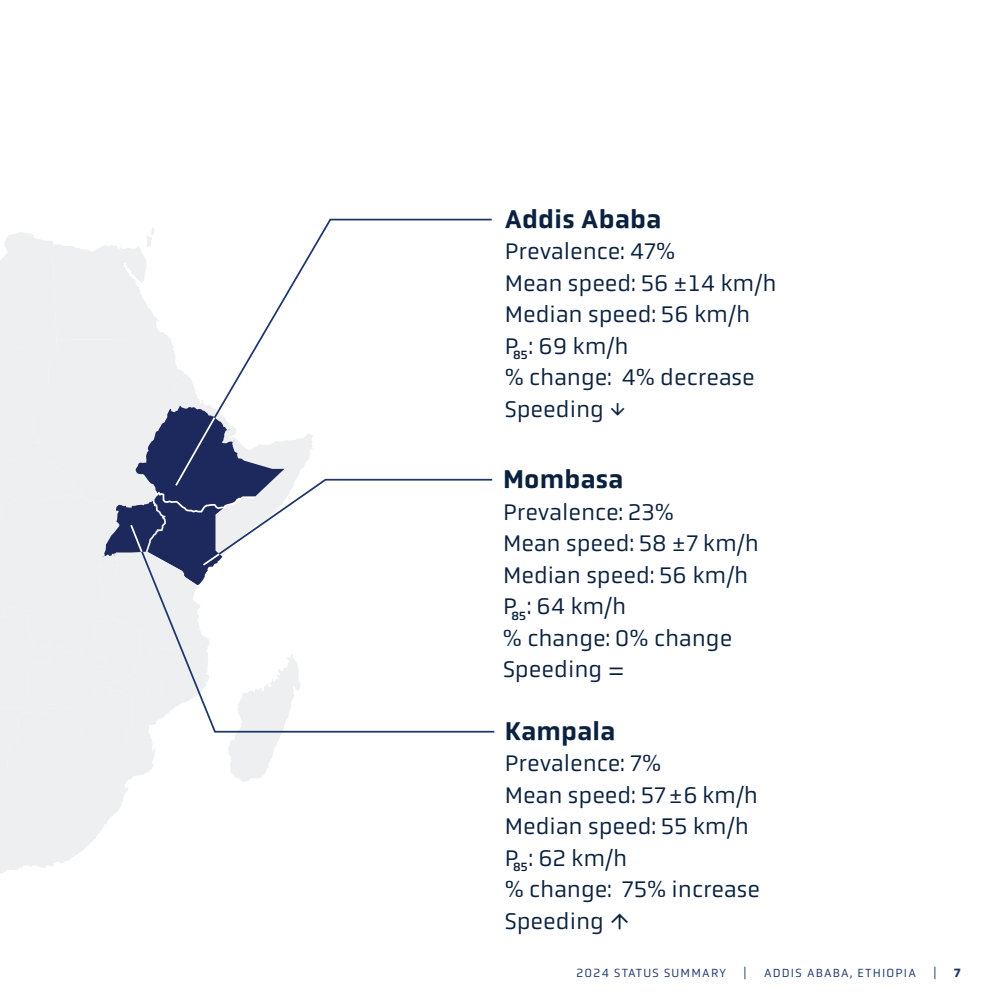
<style>
.page{position:relative;width:1008px;height:1008px;background:#fff}
.page>*{position:absolute;margin:0;border:0;box-sizing:border-box;transform-origin:0 0}
.t1{font:500 26.25px "Obvia";letter-spacing:.01em;color:#0a213f}
.t2{font:23.45px/31.5px "Obvia";color:#0a213f}
.t3{font:12.25px "Obvia";letter-spacing:.1em;color:#1c366c}
.t4{font:700 12.25px "Obvia";color:#1c366c}
.s1{font-weight:300;font-size:29.4px}
</style>
<div class="page">
<svg style="left:325px;top:218px;width:167px;height:9px"></svg>
<svg style="left:0;top:227px;width:494px;height:646px"></svg>
<p class="t1" style="left:505px;top:203px;width:158px">Addis Ababa</p>
<p class="t2" style="left:505px;top:236px;width:273px">Prevalence: 47%<br>Mean speed: 56 ±14 km/h<br>Median speed: 56 km/h<br>P<sub>85</sub>: 69 km/h<br>% change: 4% decrease<br>Speeding ˆ_</p>
<p class="t1" style="left:503px;top:464px;width:122px">Mombasa</p>
<p class="t2" style="left:503px;top:496px;width:257px">Prevalence: 23%<br>Mean speed: 58 ±7 km/h<br>Median speed: 56 km/h<br>P<sub>85</sub>: 64 km/h<br>% change: 0% change<br>Speeding <span class="s1">=</span></p>
<p class="t1" style="left:505px;top:715px;width:112px">Kampala</p>
<p class="t2" style="left:505px;top:748px;width:257px">Prevalence: 7%<br>Mean speed: 57±6 km/h<br>Median speed: 55 km/h<br>P<sub>85</sub>: 62 km/h<br>% change: 75% increase<br>Speeding <span class="s1">_ˆ</span></p>
<p class="t3" style="left:577px;top:966px;width:151px">2024 STATUS SUMMARY</p>
<p class="t3" style="left:743px;top:966px;width:5px">|</p>
<p class="t3" style="left:764px;top:966px;width:154px">ADDIS ABABA, ETHIOPIA</p>
<p class="t3" style="left:934px;top:966px;width:5px">|</p>
<p class="t4" style="left:954px;top:965px;width:8px">7</p>
</div>
